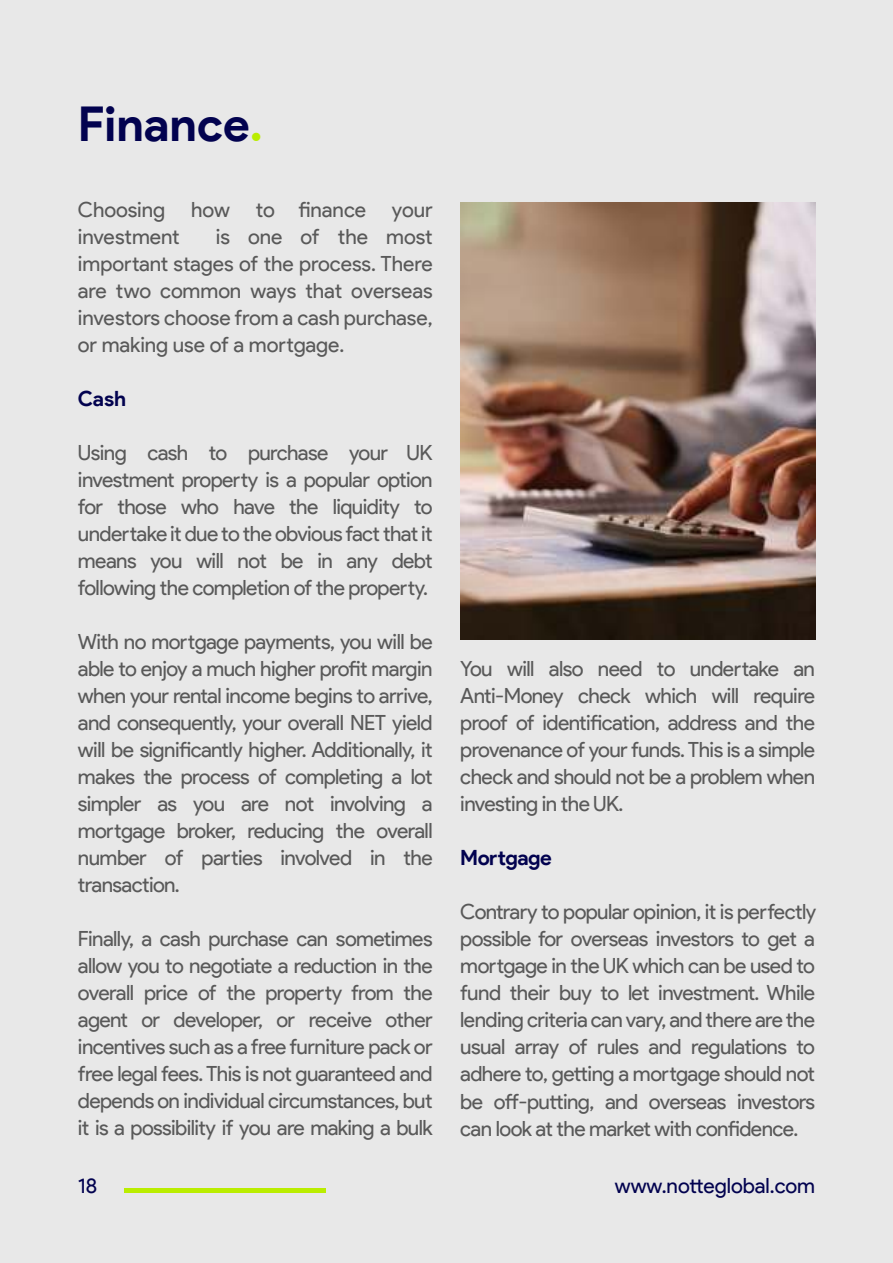
<style>
.page{position:relative;width:893px;height:1263px;background:#e8e8e8}
.page>*{position:absolute;margin:0;border:0;box-sizing:border-box;transform-origin:0 0}
.t1{font:700 48px "Product Sans";color:#02024f}
.t2{font:21px/27px "Product Sans";letter-spacing:-.025em;color:#595959;text-align:justify}
.t3{font:21px/27px "Product Sans";letter-spacing:-.005em;color:#595959}
.t4{font:21px "Product Sans";color:#02024f}
.t5{font:700 21px "Product Sans";letter-spacing:-.025em;color:#02024f}
.s1{color:#baed00}
</style>
<div class="page">
<img style="left:460px;top:202px;width:355px;height:437px">
<hr style="left:124px;top:1189px;width:202px;height:4px;background:#baed00">
<h1 class="t1" style="left:78px;top:106px;width:186px">Finance<span class="s1">.</span></h1>
<p class="t3" style="left:78px;top:197px;width:356px">Choosing how to finance your investment</p>
<p class="t2" style="left:78px;top:225px;width:356px;text-indent:138px">is one of the most important stages of the process. There are two common ways that overseas investors choose from a cash purchase, or making use of a mortgage.</p>
<p class="t5" style="left:78px;top:391px;width:50px">Cash</p>
<p class="t2" style="left:78px;top:441px;width:356px">Using cash to purchase your UK investment property is a popular option for those who have the liquidity to undertake it due to the obvious fact that it means you will not be in any debt following the completion of the property.</p>
<p class="t2" style="left:78px;top:629px;width:356px">With no mortgage payments, you will be able to enjoy a much higher profit margin when your rental income begins to arrive, and consequently, your overall NET yield will be significantly higher. Additionally, it makes the process of completing a lot simpler as you are not involving a mortgage broker, reducing the overall number of parties involved in the transaction.</p>
<p class="t2" style="left:78px;top:928px;width:356px">Finally, a cash purchase can sometimes allow you to negotiate a reduction in the overall price of the property from the agent or developer, or receive other incentives such as a free furniture pack or free legal fees. This is not guaranteed and depends on individual circumstances, but it is a possibility if you are making a bulk</p>
<p class="t2" style="left:460px;top:656px;width:356px">You will also need to undertake an Anti-Money check which will require proof of identification, address and the provenance of your funds. This is a simple check and should not be a problem when investing in the UK.</p>
<p class="t5" style="left:460px;top:845px;width:93px">Mortgage</p>
<p class="t2" style="left:460px;top:899px;width:358px">Contrary to popular opinion, it is perfectly possible for overseas investors to get a mortgage in the UK which can be used to fund their buy to let investment. While lending criteria can vary, and there are the usual array of rules and regulations to adhere to, getting a mortgage should not be off-putting, and overseas investors can look at the market with confidence.</p>
<p class="t4" style="left:78px;top:1174px;width:21px">18</p>
<p class="t4" style="left:615px;top:1174px;width:202px">www.notteglobal.com</p>
</div>
